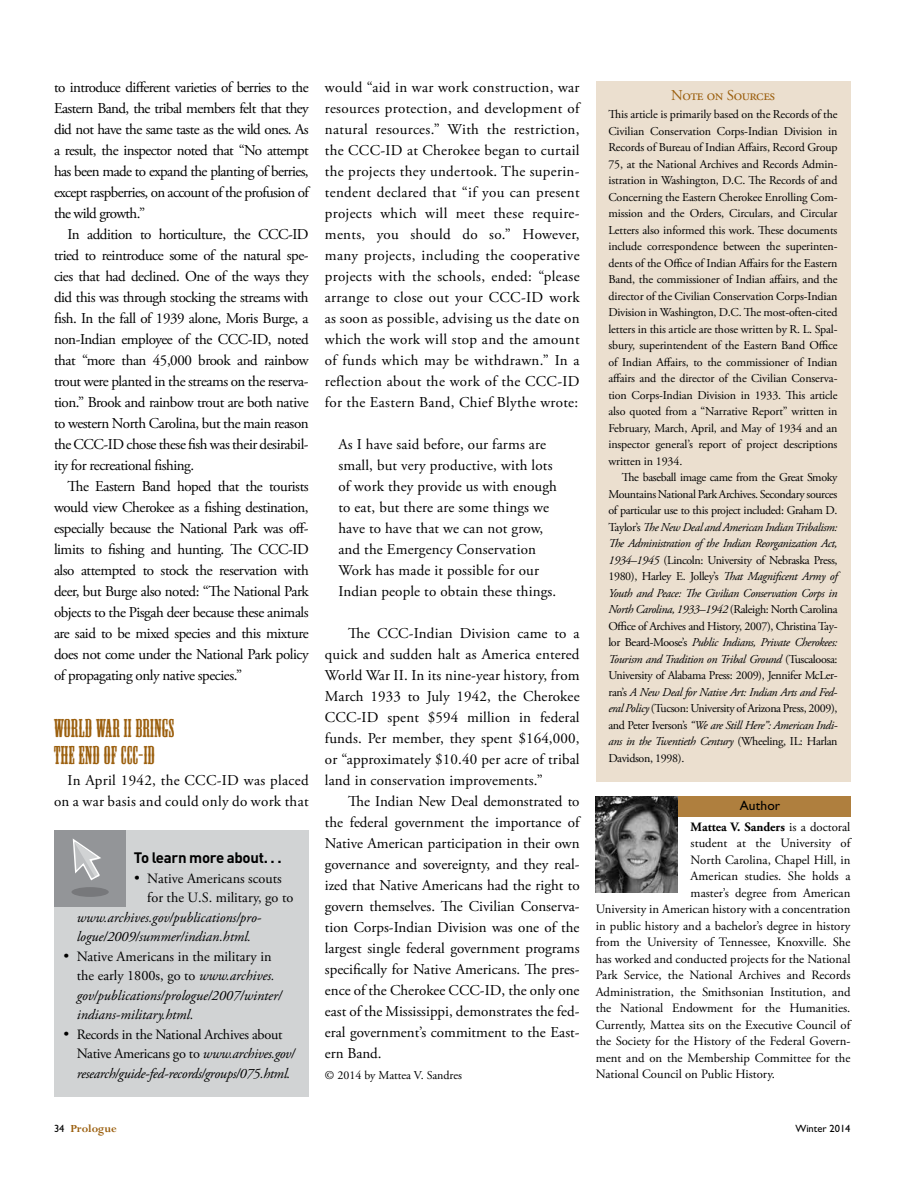
<style>
.page{position:relative;width:918px;height:1188px;background:#fff}
.page>*{position:absolute;margin:0;border:0;box-sizing:border-box;transform-origin:0 0}
.t1{font:24px/27px "Mesquite";letter-spacing:.02em;color:#9b5f0e}
.t2{font:15px/21px "Adobe Garamond Pro";letter-spacing:.005em;color:#000;text-align:justify}
.t3{font:700 15px "DIN";letter-spacing:-.02em;color:#000}
.t4{font:15px "Adobe Garamond Pro";letter-spacing:-.03em;color:#9b5f0e}
.t5{font:italic 14.25px/19.5px "Adobe Garamond Pro";color:#000}
.t6{font:italic 14.25px/19.5px "Adobe Garamond Pro";letter-spacing:-.02em;color:#000}
.t7{font:14.25px/19.5px "Adobe Garamond Pro";color:#000}
.t8{font:13.5px "Gill Sans Std";letter-spacing:.01em;color:#000}
.t9{font:12.75px/16.5px "Adobe Garamond Pro";color:#000;text-align:justify}
.t10{font:12px/16.5px "Adobe Garamond Pro";letter-spacing:-.02em;color:#000;text-align:justify}
.t11{font:12px "Adobe Garamond Pro";color:#000}
.t12{font:700 12px "Perpetua Std";color:#9b5f0e}
.t13{font:10.5px "Gill Sans Std";color:#000}
.s1{font-style:normal}
.s2{font-style:italic}
.s3{font-weight:700}
.s4{font-family:"Gill Sans Std";font-weight:400;font-size:10.5px;color:#000}
</style>
<div class="page">
<div style="left:54px;top:830px;width:254px;height:267px;background:#d1d3d4"></div>
<div style="left:596px;top:81px;width:254px;height:700px;background:#ebdfcf"></div>
<div style="left:608px;top:796px;width:242px;height:20px;background:#af7f3e"></div>
<div style="left:54px;top:830px;width:72px;height:77px;background:#939598"></div>
<div style="left:71px;top:887px;width:38px;height:10px;background:#77787b;border-radius:50%"></div>
<svg style="left:72px;top:838px;width:29px;height:43px"></svg>
<img style="left:596px;top:796px;width:81px;height:97px">
<p class="t2" style="left:54px;top:77px;width:256px">to introduce different varieties of berries to the Eastern Band, the tribal members felt that they did not have the same taste as the wild ones. As a result, the inspector noted that “No attempt has been made to expand the planting of berries, except raspberries, on account of the profusion of the wild growth.”</p>
<p class="t2" style="left:54px;top:224px;width:256px;text-indent:14px">In addition to horticulture, the CCC-ID tried to reintroduce some of the natural spe&shy;cies that had declined. One of the ways they did this was through stocking the streams with fish. In the fall of 1939 alone, Moris Burge, a non-Indian employee of the CCC-ID, noted that “more than 45,000 brook and rainbow trout were planted in the streams on the reserva&shy;tion.” Brook and rainbow trout are both native to western North Carolina, but the main reason the CCC-ID chose these fish was their desirabil&shy;ity for recreational fishing.</p>
<p class="t2" style="left:54px;top:476px;width:256px;text-indent:14px">The Eastern Band hoped that the tourists would view Cherokee as a fishing destination, especially because the National Park was off&shy;limits to fishing and hunting. The CCC-ID also attempted to stock the reservation with deer, but Burge also noted: “The National Park objects to the Pisgah deer because these animals are said to be mixed species and this mixture does not come under the National Park policy of propagating only native species.”</p>
<p class="t1" style="left:54px;top:715px;width:121px">WORLD WAR II BRINGS<br>THE END OF CCC-ID</p>
<p class="t2" style="left:54px;top:770px;width:256px;text-align:right">In April 1942, the CCC-ID was placed on a war basis and could only do work that</p>
<p class="t3" style="left:134px;top:848px;width:149px">To learn more about. . .</p>
<p class="t7" style="left:147px;top:869px;width:148px;text-indent:-13px">• Native Americans scouts for the U.S. military, go to</p>
<p class="t5" style="left:77px;top:908px;width:186px">www.archives.gov/publications/pro&shy;logue/2009/summer/indian.html.</p>
<p class="t5" style="left:77px;top:947px;width:206px;text-indent:-13px">• <span class="s1">Native Americans in the military in the early 1800s, go to</span> www.archives. gov/publications/prologue/2007/winter/ indians-military.html.</p>
<p class="t6" style="left:77px;top:1025px;width:219px;text-indent:-13px">• <span class="s1">Records in the National Archives about<br>Native Americans go to</span> www.archives.gov/ research/guide-fed-records/groups/075.html.</p>
<p class="t2" style="left:325px;top:77px;width:256px">would “aid in war work construction, war resources protection, and development of natural resources.” With the restriction, the CCC-ID at Cherokee began to curtail the projects they undertook. The superin&shy;tendent declared that “if you can present projects which will meet these require&shy;ments, you should do so.” However, many projects, including the cooperative projects with the schools, ended: “please arrange to close out your CCC-ID work as soon as possible, advising us the date on which the work will stop and the amount of funds which may be withdrawn.” In a reflection about the work of the CCC-ID for the Eastern Band, Chief Blythe wrote:</p>
<p class="t2" style="left:338px;top:434px;width:209px">As I have said before, our farms are</p>
<p class="t2" style="left:338px;top:455px;width:216px">small, but very productive, with lots</p>
<p class="t2" style="left:338px;top:476px;width:220px">of work they provide us with enough</p>
<p class="t2" style="left:338px;top:497px;width:212px">to eat, but there are some things we</p>
<p class="t2" style="left:338px;top:518px;width:206px">have to have that we can not grow,</p>
<p class="t2" style="left:338px;top:539px;width:199px">and the Emergency Conservation</p>
<p class="t2" style="left:338px;top:560px;width:202px">Work has made it possible for our</p>
<p class="t2" style="left:338px;top:581px;width:219px">Indian people to obtain these things.</p>
<p class="t2" style="left:325px;top:623px;width:256px;text-indent:23px">The CCC-Indian Division came to a quick and sudden halt as America entered World War II. In its nine-year history, from March 1933 to July 1942, the Cherokee CCC-ID spent $594 million in federal funds. Per member, they spent $164,000, or “approximately $10.40 per acre of tribal land in conservation improvements.”</p>
<p class="t2" style="left:325px;top:791px;width:256px;text-indent:23px">The Indian New Deal demonstrated to the federal government the importance of Native American participation in their own governance and sovereignty, and they real&shy;ized that Native Americans had the right to govern themselves. The Civilian Conserva&shy;tion Corps-Indian Division was one of the largest single federal government programs specifically for Native Americans. The pres&shy;ence of the Cherokee CCC-ID, the only one east of the Mississippi, demonstrates the fed&shy;eral government’s commitment to the East&shy;ern Band.</p>
<p class="t11" style="left:325px;top:1068px;width:139px">© 2014 by Mattea V. Sandres</p>
<p class="t4" style="left:671px;top:86px;width:106px">Note on Sources</p>
<p class="t10" style="left:608px;top:107px;width:231px">This article is primarily based on the Records of the Civilian Conservation Corps-Indian Division in Records of Bureau of Indian Affairs, Record Group 75, at the National Archives and Records Admin&shy;istration in Washington, D.C. The Records of and Concerning the Eastern Cherokee Enrolling Com&shy;mission and the Orders, Circulars, and Circular Letters also informed this work. These documents include correspondence between the superinten&shy;dents of the Office of Indian Affairs for the Eastern Band, the commissioner of Indian affairs, and the director of the Civilian Conservation Corps-Indian Division in Washington, D.C. The most-often-cited letters in this article are those written by R. L. Spal&shy;sbury, superintendent of the Eastern Band Office of Indian Affairs, to the commissioner of Indian affairs and the director of the Civilian Conserva&shy;tion Corps-Indian Division in 1933. This article also quoted from a “Narrative Report” written in February, March, April, and May of 1934 and an inspector general’s report of project descriptions written in 1934.</p>
<p class="t10" style="left:608px;top:470px;width:231px;text-indent:14px">The baseball image came from the Great Smoky Mountains National Park Archives. Secondary sources of particular use to this project included: Graham D.<br>Taylor’s <span class="s2">The New Deal and American Indian Tribalism:<br>The Administration of the Indian Reorganization Act, 1934–1945</span> (Lincoln: University of Nebraska Press, 1980), Harley E. Jolley’s <span class="s2">That Magnificent Army of Youth and Peace: The Civilian Conservation Corps in North Carolina, 1933–1942</span> (Raleigh: North Carolina Office of Archives and History, 2007), Christina Tay&shy;lor Beard-Moose’s <span class="s2">Public Indians, Private Cherokees:<br>Tourism and Tradition on Tribal Ground</span> (Tuscaloosa:<br>University of Alabama Press: 2009), Jennifer McLer&shy;ran’s <span class="s2">A New Deal for Native Art: Indian Arts and Fed&shy;eral Policy</span> (Tucson: University of Arizona Press, 2009), and Peter Iverson’s <span class="s2">“We are Still Here”: American Indi&shy;ans in the Twentieth Century</span> (Wheeling, IL: Harlan Davidson, 1998).</p>
<p class="t8" style="left:740px;top:798px;width:42px">Author</p>
<p class="t9" style="left:691px;top:819px;width:161px"><span class="s3">Mattea V. Sanders</span> is a doctoral student at the University of North Carolina, Chapel Hill, in American studies. She holds a master’s degree from American</p>
<p class="t9" style="left:596px;top:901px;width:256px">University in American history with a concentration in public history and a bachelor’s degree in history from the University of Tennessee, Knoxville. She has worked and conducted projects for the National Park Service, the National Archives and Records Administration, the Smithsonian Institution, and the National Endowment for the Humanities.<br>Currently, Mattea sits on the Executive Council of the Society for the History of the Federal Govern&shy;ment and on the Membership Committee for the National Council on Public History.</p>
<p class="t12" style="left:54px;top:1123px;width:64px"><span class="s4">34</span> Prologue</p>
<p class="t13" style="left:795px;top:1122px;width:57px">Winter 2014</p>
</div>
